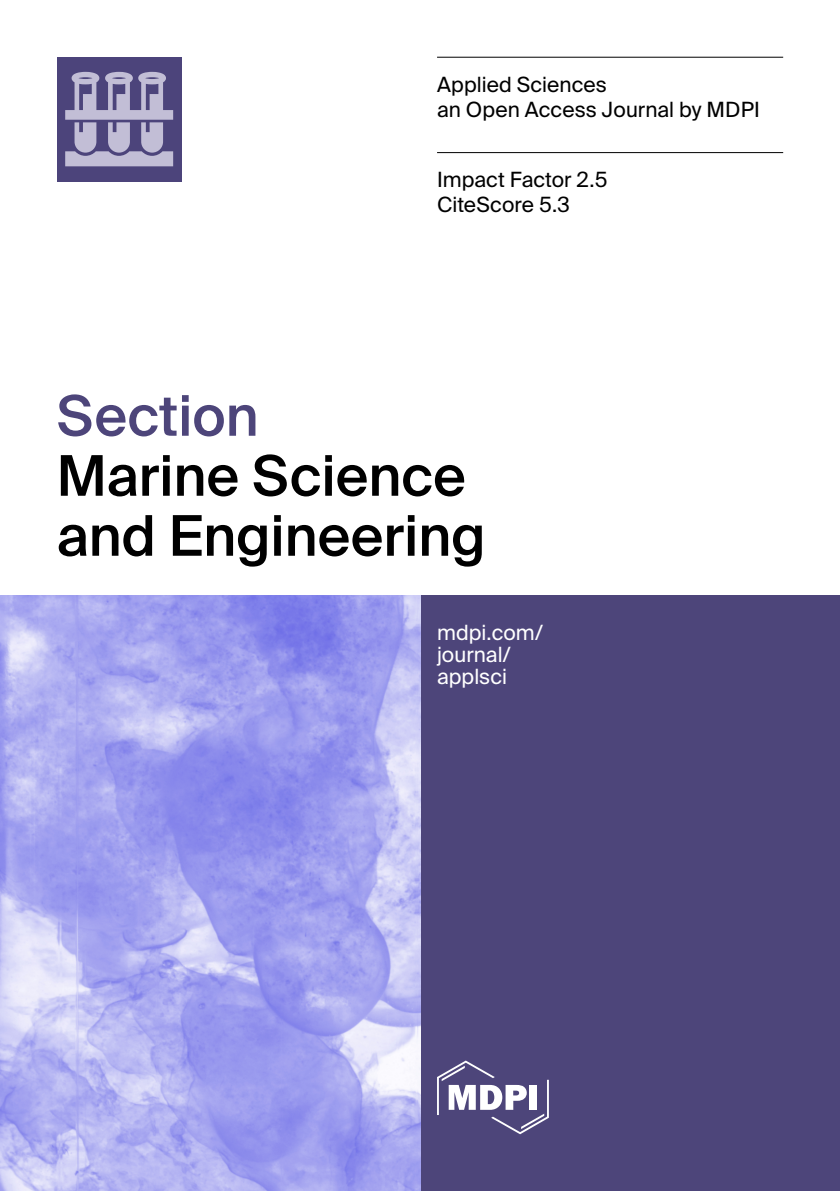
<style>
.page{position:relative;width:840px;height:1191px;background:#fff}
.page>*{position:absolute;margin:0;border:0;box-sizing:border-box;transform-origin:0 0}
.t1{font:500 56px/60px "Suisse Intl";color:#000}
.t2{font:500 56px "Suisse Intl";color:#4d457a}
.t3{font:21px/25px "Suisse Intl";letter-spacing:.005em;color:#000}
.t4{font:21px/22px "Suisse Intl";color:#fff}
</style>
<div class="page">
<div style="left:420px;top:595px;width:419px;height:596px;background:#4d457a"></div>
<img style="left:0;top:595px;width:420px;height:596px">
<div style="left:57px;top:57px;width:124px;height:124px;background:#4c447b"></div>
<svg style="left:65px;top:72px;width:108px;height:94px"></svg>
<svg style="left:437px;top:1060px;width:111px;height:74px"></svg>
<hr style="left:437px;top:57px;width:345px;height:1px;background:#000">
<hr style="left:437px;top:152px;width:345px;height:1px;background:#000">
<p class="t3" style="left:437px;top:72px;width:324px">Applied Sciences<br>an Open Access Journal by MDPI</p>
<p class="t3" style="left:437px;top:167px;width:172px">Impact Factor 2.5<br>CiteScore 5.3</p>
<h1 class="t2" style="left:57px;top:384px;width:203px">Section</h1>
<h1 class="t1" style="left:57px;top:446px;width:430px">Marine Science and Engineering</h1>
<p class="t4" style="left:437px;top:622px;width:108px">mdpi.com/ journal/ applsci</p>
</div>
